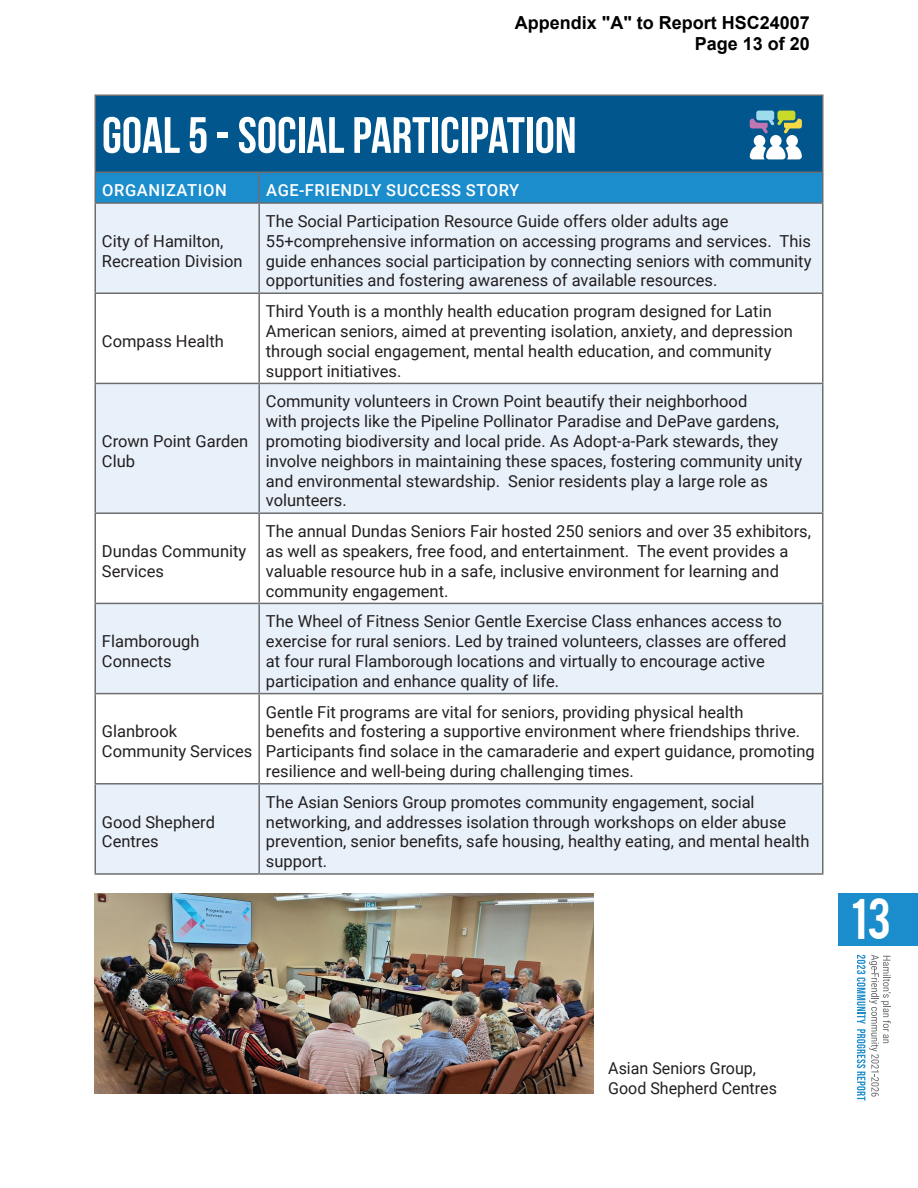
<style>
.page{position:relative;width:918px;height:1188px;background:#fff}
.page>*{position:absolute;margin:0;border:0;box-sizing:border-box;transform-origin:0 0}
.t1{font:700 51px "Bebas Neue";color:#fff}
.t2{font:45px "Bebas";color:#fff}
.t3{font:700 18px/21.6px "Arial";color:#000;text-align:right}
.t4{font:16.5px/19.8px "Roboto";color:#231f20}
.t5{font:500 16.5px "Roboto";letter-spacing:.035em;color:#fff}
</style>
<div class="page">
<div style="left:838px;top:893px;width:80px;height:53px;background:#1b8ccc"></div>
<svg style="left:857px;top:955px;width:34px;height:146px"></svg>
<img style="left:94px;top:893px;width:500px;height:201px">
<div style="left:95px;top:95px;width:728px;height:77px;background:#00568d"></div>
<div style="left:96px;top:173px;width:726px;height:29px;background:#1b8ccc"></div>
<svg style="left:96px;top:204px;width:726px;height:669px;fill:#e8f0f9"></svg>
<hr style="left:94px;top:94px;width:165px;height:2px;background:#6d6e70">
<hr style="left:94px;top:96px;width:2px;height:76px;background:#6d6e70">
<hr style="left:259px;top:94px;width:565px;height:2px;background:#6d6e70">
<hr style="left:822px;top:96px;width:2px;height:76px;background:#6d6e70">
<hr style="left:94px;top:172px;width:165px;height:1px;background:#6d6e70">
<hr style="left:94px;top:173px;width:2px;height:29px;background:#6d6e70">
<hr style="left:259px;top:172px;width:565px;height:1px;background:#6d6e70">
<hr style="left:258px;top:173px;width:2px;height:29px;background:#6d6e70">
<hr style="left:822px;top:173px;width:2px;height:29px;background:#6d6e70">
<hr style="left:94px;top:202px;width:165px;height:2px;background:#6d6e70">
<hr style="left:94px;top:204px;width:2px;height:88px;background:#6d6e70">
<hr style="left:259px;top:202px;width:565px;height:2px;background:#6d6e70">
<hr style="left:258px;top:204px;width:2px;height:88px;background:#6d6e70">
<hr style="left:822px;top:204px;width:2px;height:88px;background:#6d6e70">
<hr style="left:94px;top:292px;width:165px;height:2px;background:#6d6e70">
<hr style="left:94px;top:294px;width:2px;height:89px;background:#6d6e70">
<hr style="left:259px;top:292px;width:565px;height:2px;background:#6d6e70">
<hr style="left:258px;top:294px;width:2px;height:89px;background:#6d6e70">
<hr style="left:822px;top:294px;width:2px;height:89px;background:#6d6e70">
<hr style="left:94px;top:383px;width:165px;height:1px;background:#6d6e70">
<hr style="left:94px;top:384px;width:2px;height:128px;background:#6d6e70">
<hr style="left:259px;top:383px;width:565px;height:1px;background:#6d6e70">
<hr style="left:258px;top:384px;width:2px;height:128px;background:#6d6e70">
<hr style="left:822px;top:384px;width:2px;height:128px;background:#6d6e70">
<hr style="left:94px;top:512px;width:165px;height:2px;background:#6d6e70">
<hr style="left:94px;top:514px;width:2px;height:89px;background:#6d6e70">
<hr style="left:259px;top:512px;width:565px;height:2px;background:#6d6e70">
<hr style="left:258px;top:514px;width:2px;height:89px;background:#6d6e70">
<hr style="left:822px;top:514px;width:2px;height:89px;background:#6d6e70">
<hr style="left:94px;top:603px;width:165px;height:1px;background:#6d6e70">
<hr style="left:94px;top:604px;width:2px;height:89px;background:#6d6e70">
<hr style="left:259px;top:603px;width:565px;height:1px;background:#6d6e70">
<hr style="left:258px;top:604px;width:2px;height:89px;background:#6d6e70">
<hr style="left:822px;top:604px;width:2px;height:89px;background:#6d6e70">
<hr style="left:94px;top:693px;width:165px;height:1px;background:#6d6e70">
<hr style="left:94px;top:694px;width:2px;height:89px;background:#6d6e70">
<hr style="left:259px;top:693px;width:565px;height:1px;background:#6d6e70">
<hr style="left:258px;top:694px;width:2px;height:89px;background:#6d6e70">
<hr style="left:822px;top:694px;width:2px;height:89px;background:#6d6e70">
<hr style="left:94px;top:783px;width:165px;height:2px;background:#6d6e70">
<hr style="left:94px;top:785px;width:2px;height:88px;background:#6d6e70">
<hr style="left:259px;top:783px;width:565px;height:2px;background:#6d6e70">
<hr style="left:258px;top:785px;width:2px;height:88px;background:#6d6e70">
<hr style="left:822px;top:785px;width:2px;height:88px;background:#6d6e70">
<hr style="left:94px;top:873px;width:165px;height:2px;background:#6d6e70">
<hr style="left:259px;top:873px;width:565px;height:2px;background:#6d6e70">
<svg style="left:750px;top:111px;width:52px;height:48px"></svg>
<p class="t3" style="left:515px;top:12px;width:297px">Appendix "A" to Report HSC24007<br>Page 13 of 20</p>
<h1 class="t1" style="left:102px;top:107px;width:476px">GOAL 5 - SOCIAL PARTICIPATION</h1>
<p class="t5" style="left:102px;top:179px;width:126px">ORGANIZATION</p>
<p class="t5" style="left:266px;top:179px;width:255px">AGE-FRIENDLY SUCCESS STORY</p>
<p class="t4" style="left:102px;top:231px;width:142px">City of Hamilton,<br>Recreation Division</p>
<p class="t4" style="left:266px;top:211px;width:547px">The Social Participation Resource Guide offers older adults age 55+comprehensive information on accessing programs and services. This guide enhances social participation by connecting seniors with community opportunities and fostering awareness of available resources.</p>
<p class="t4" style="left:102px;top:331px;width:123px">Compass Health</p>
<p class="t4" style="left:102px;top:431px;width:148px">Crown Point Garden<br>Club</p>
<p class="t4" style="left:102px;top:541px;width:146px">Dundas Community<br>Services</p>
<p class="t4" style="left:102px;top:631px;width:99px">Flamborough<br>Connects</p>
<p class="t4" style="left:102px;top:721px;width:152px">Glanbrook<br>Community Services</p>
<p class="t4" style="left:102px;top:811px;width:115px">Good Shepherd<br>Centres</p>
<p class="t4" style="left:266px;top:301px;width:529px">Third Youth is a monthly health education program designed for Latin American seniors, aimed at preventing isolation, anxiety, and depression through social engagement, mental health education, and community support initiatives.</p>
<p class="t4" style="left:266px;top:391px;width:538px">Community volunteers in Crown Point beautify their neighborhood<br>with projects like the Pipeline Pollinator Paradise and DePave gardens, promoting biodiversity and local pride. As Adopt-a-Park stewards, they involve neighbors in maintaining these spaces, fostering community unity and environmental stewardship. Senior residents play a large role as volunteers.</p>
<p class="t4" style="left:266px;top:521px;width:547px">The annual Dundas Seniors Fair hosted 250 seniors and over 35 exhibitors, as well as speakers, free food, and entertainment. The event provides a valuable resource hub in a safe, inclusive environment for learning and community engagement.</p>
<p class="t4" style="left:266px;top:611px;width:522px">The Wheel of Fitness Senior Gentle Exercise Class enhances access to exercise for rural seniors. Led by trained volunteers, classes are offered at four rural Flamborough locations and virtually to encourage active participation and enhance quality of life.</p>
<p class="t4" style="left:266px;top:701px;width:550px">Gentle Fit programs are vital for seniors, providing physical health<br>benefits and fostering a supportive environment where friendships thrive.<br>Participants find solace in the camaraderie and expert guidance, promoting resilience and well-being during challenging times.</p>
<p class="t4" style="left:266px;top:791px;width:545px">The Asian Seniors Group promotes community engagement, social networking, and addresses isolation through workshops on elder abuse prevention, senior benefits, safe housing, healthy eating, and mental health support.</p>
<h2 class="t2" style="left:851px;top:886px;width:41px">13</h2>
<p class="t4" style="left:608px;top:1058px;width:170px">Asian Seniors Group,<br>Good Shepherd Centres</p>
</div>
